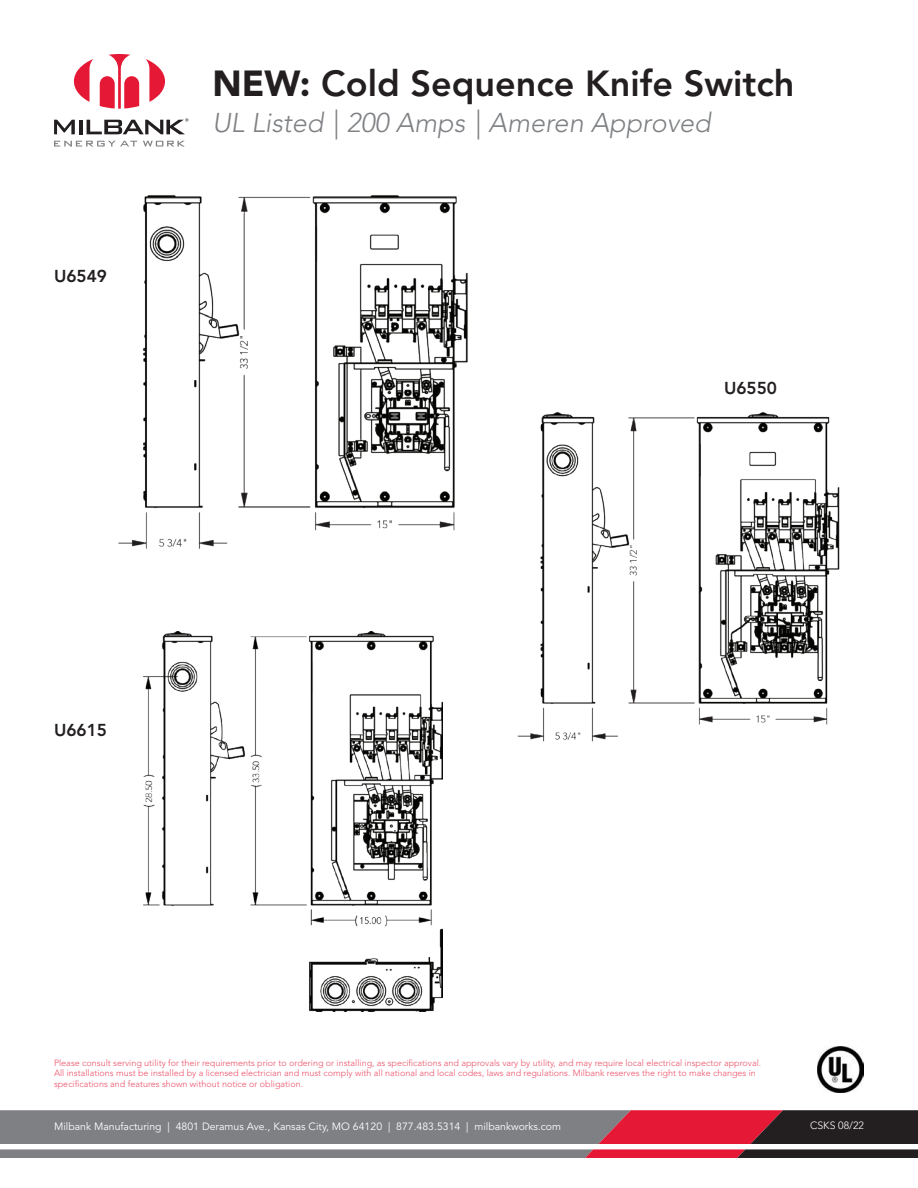
<style>
.page{position:relative;width:918px;height:1188px;background:#fff}
.page>*{position:absolute;margin:0;border:0;box-sizing:border-box;transform-origin:0 0}
.t1{font:800 36px "Avenir LT Std";color:#231f20}
.t2{font:italic 300 27px "Avenir LT Std";color:#7e8083}
.t3{font:800 17.1px "Avenir LT Std";color:#231f20}
.t4{font:10.5px "Avenir LT Std";color:#fff}
.t5{font:300 10.5px "Avenir LT Std";color:#fff}
.t6{font:300 9px/10.8px "Avenir LT Std";color:#ec5169}
.s1{font-weight:900}
</style>
<div class="page">
<img style="left:118px;top:195px;width:350px;height:354px">
<img style="left:144px;top:632px;width:299px;height:379px">
<img style="left:517px;top:412px;width:323px;height:330px">
<svg style="left:0;top:1110px;width:918px;height:48px;background:#8e7177"></svg>
<img style="left:818px;top:1046px;width:46px;height:47px">
<svg style="left:74px;top:59px;width:19px;height:43px"></svg>
<svg style="left:100px;top:54px;width:39px;height:55px"></svg>
<svg style="left:146px;top:59px;width:19px;height:43px"></svg>
<svg style="left:143px;top:141px;width:42px;height:6px"></svg>
<svg style="left:54px;top:141px;width:83px;height:6px"></svg>
<svg style="left:54px;top:120px;width:21px;height:14px"></svg>
<hr style="left:79px;top:120px;width:4px;height:14px;background:#231f20">
<svg style="left:87px;top:118px;width:101px;height:16px"></svg>
<h3 class="t3" style="left:54px;top:266px;width:54px">U6549</h3>
<h1 class="t1" style="left:212px;top:62px;width:584px"><span class="s1">NEW:</span> Cold Sequence Knife Switch</h1>
<h2 class="t2" style="left:212px;top:107px;width:500px">UL Listed | 200 Amps | Ameren Approved</h2>
<h3 class="t3" style="left:724px;top:378px;width:54px">U6550</h3>
<h3 class="t3" style="left:54px;top:720px;width:54px">U6615</h3>
<p class="t6" style="left:54px;top:1057px;width:709px">Please consult serving utility for their requirements prior to ordering or installing, as specifications and approvals vary by utility, and may require local electrical inspector approval.<br>All installations must be installed by a licensed electrician and must comply with all national and local codes, laws and regulations. Milbank reserves the right to make changes in specifications and features shown without notice or obligation.</p>
<p class="t4" style="left:54px;top:1120px;width:509px">Milbank Manufacturing | 4801 Deramus Ave., Kansas City, MO 64120 | 877.483.5314 | milbankworks.com</p>
<p class="t5" style="left:810px;top:1119px;width:55px">CSKS 08/22</p>
</div>
